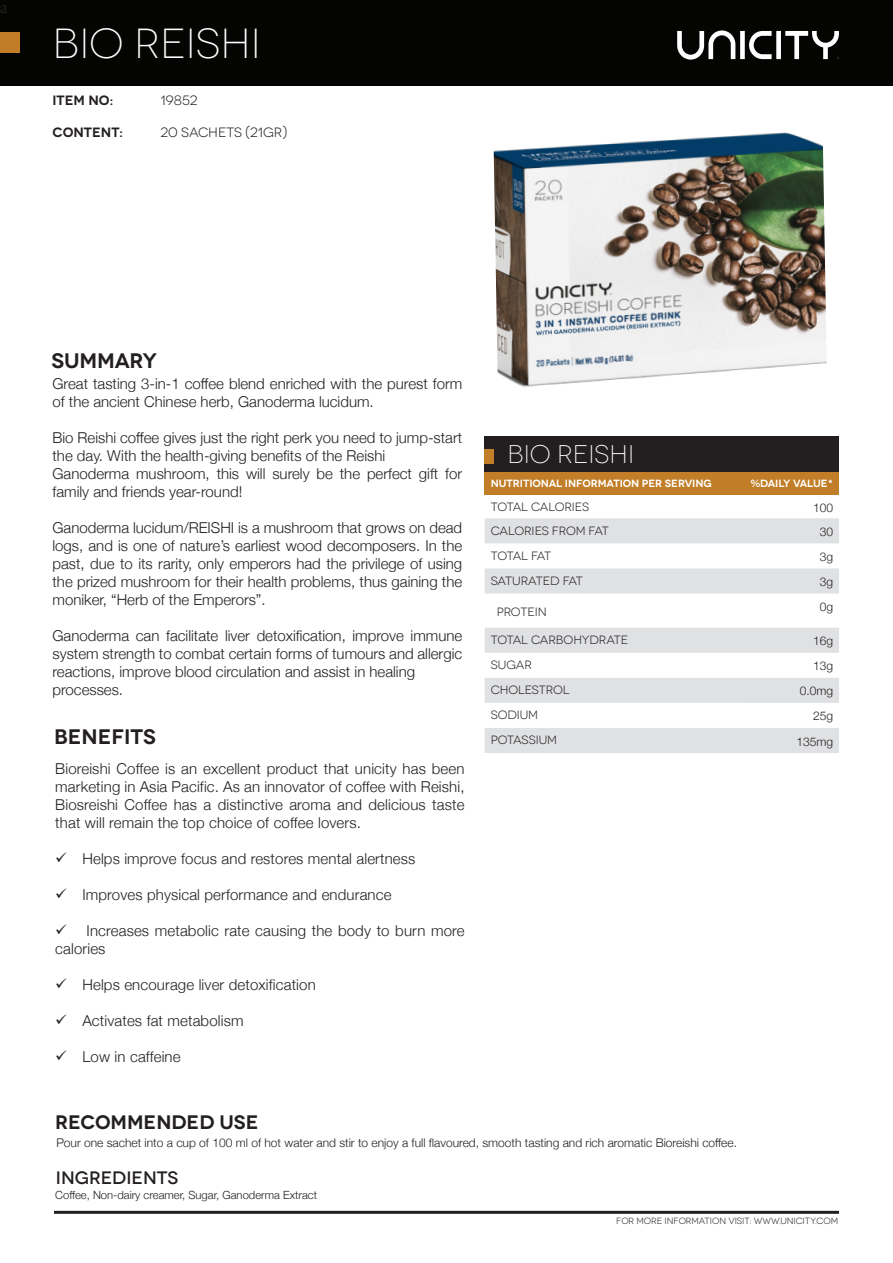
<style>
.page{position:relative;width:893px;height:1263px;background:#fff}
.page>*{position:absolute;margin:0;border:0;box-sizing:border-box;transform-origin:0 0}
.t1{font:300 42px "Novecentowide";color:#fff}
.t2{font:300 25.5px "Novecentowide";color:#fff}
.t3{font:600 21px "Novecentowide";color:#231f20}
.t4{font:600 19.5px "Novecentowide";color:#231f20}
.t5{font:500 18px "Novecentowide";color:#231f20}
.t6{font:18px "Minion Pro";color:#231f20}
.t7{font:300 15px/18px "Helvetica Neue";color:#231f20}
.t8{font:13.5px "Novecentowide";color:#231f20}
.t9{font:600 13.5px "Novecentowide";color:#231f20}
.t10{font:300 12px "Helvetica Neue";color:#231f20}
.t11{font:12px "Novecentowide";letter-spacing:-.01em;color:#231f20}
.t12{font:12px "Novecentowide";letter-spacing:-.065em;color:#231f20}
.t13{font:300 11.25px "Helvetica Neue";color:#231f20}
.t14{font:600 10.5px "Novecentowide";letter-spacing:-.005em;color:#fff}
.t15{font:9px "Novecentowide";letter-spacing:-.005em;color:#231f20}
</style>
<div class="page">
<div style="left:0;top:0;width:892px;height:86px;background:#040503"></div>
<div style="left:0;top:32px;width:19px;height:20px;background:#c17d27"></div>
<svg style="left:677px;top:30px;width:162px;height:30px"></svg>
<div style="left:485px;top:436px;width:354px;height:36px;background:#231f20"></div>
<div style="left:485px;top:472px;width:354px;height:23px;background:#c17d27"></div>
<svg style="left:485px;top:518px;width:354px;height:235px;fill:#e0e1e3"></svg>
<svg style="left:485px;top:703px;width:261px;height:50px"></svg>
<div style="left:485px;top:449px;width:9px;height:15px;background:#c17d27"></div>
<hr style="left:54px;top:1211px;width:785px;height:3px;background:#231f20">
<img style="left:493px;top:132px;width:334px;height:255px">
<p class="t6" style="left:-1px;top:-5px;width:9px">a</p>
<p class="t1" style="left:53px;top:19px;width:210px">BIO REISHI</p>
<p class="t9" style="left:53px;top:92px;width:62px">ITEM NO:</p>
<p class="t8" style="left:161px;top:93px;width:39px">19852</p>
<p class="t9" style="left:53px;top:124px;width:72px">CONTENT:</p>
<p class="t8" style="left:161px;top:124px;width:128px">20 SACHETS (21GR)</p>
<p class="t3" style="left:51px;top:347px;width:107px">SUMMARY</p>
<p class="t7" style="left:53px;top:374px;width:411px">Great tasting 3-in-1 coffee blend enriched with the purest form of the ancient Chinese herb, Ganoderma lucidum.</p>
<p class="t7" style="left:53px;top:428px;width:411px">Bio Reishi coffee gives just the right perk you need to jump-start the day. With the health-giving benefits of the Reishi</p>
<p class="t7" style="left:53px;top:464px;width:411px">Ganoderma mushroom, this will surely be the perfect gift for family and friends year-round!</p>
<p class="t7" style="left:53px;top:518px;width:411px;text-align:justify">Ganoderma lucidum/REISHI is a mushroom that grows on dead logs, and is one of nature’s earliest wood decomposers. In the past, due to its rarity, only emperors had the privilege of using the prized mushroom for their health problems, thus gaining the moniker, “Herb of the Emperors”.</p>
<p class="t7" style="left:53px;top:626px;width:411px;text-align:justify">Ganoderma can facilitate liver detoxification, improve immune system strength to combat certain forms of tumours and allergic reactions, improve blood circulation and assist in healing</p>
<p class="t7" style="left:53px;top:680px;width:72px">processes.</p>
<p class="t3" style="left:54px;top:724px;width:103px">BENEFITS</p>
<p class="t7" style="left:55px;top:758px;width:411px;text-align:justify">Bioreishi Coffee is an excellent product that unicity has been marketing in Asia Pacific. As an innovator of coffee with Reishi, Biosreishi Coffee has a distinctive aroma and delicious taste that will remain the top choice of coffee lovers.</p>
<p class="t7" style="left:55px;top:848px;width:362px">✓ Helps improve focus and restores mental alertness</p>
<p class="t7" style="left:55px;top:884px;width:338px">✓ Improves physical performance and endurance</p>
<p class="t7" style="left:55px;top:920px;width:411px">✓ Increases metabolic rate causing the body to burn more calories</p>
<p class="t7" style="left:55px;top:974px;width:262px">✓ Helps encourage liver detoxification</p>
<p class="t7" style="left:55px;top:1010px;width:190px">✓ Activates fat metabolism</p>
<p class="t7" style="left:55px;top:1046px;width:127px">✓ Low in caffeine</p>
<p class="t4" style="left:55px;top:1111px;width:205px">RECOMMENDED USE</p>
<p class="t2" style="left:508px;top:439px;width:128px">BIO REISHI</p>
<p class="t14" style="left:491px;top:477px;width:223px">NUTRITIONAL INFORMATION PER SERVING</p>
<p class="t14" style="left:751px;top:477px;width:84px">%DAILY VALUE*</p>
<p class="t11" style="left:491px;top:500px;width:100px">TOTAL CALORIES</p>
<p class="t10" style="left:813px;top:498px;width:22px">100</p>
<p class="t11" style="left:491px;top:523px;width:120px">CALORIES FROM FAT</p>
<p class="t10" style="left:820px;top:522px;width:15px">30</p>
<p class="t12" style="left:491px;top:548px;width:62px">TOTAL FAT</p>
<p class="t10" style="left:820px;top:547px;width:15px">3g</p>
<p class="t11" style="left:491px;top:573px;width:94px">SATURATED FAT</p>
<p class="t10" style="left:820px;top:572px;width:15px">3g</p>
<p class="t11" style="left:497px;top:605px;width:52px">PROTEIN</p>
<p class="t10" style="left:820px;top:597px;width:15px">0g</p>
<p class="t11" style="left:491px;top:633px;width:139px">TOTAL CARBOHYDRATE</p>
<p class="t10" style="left:813px;top:631px;width:22px">16g</p>
<p class="t11" style="left:491px;top:658px;width:43px">SUGAR</p>
<p class="t10" style="left:813px;top:656px;width:22px">13g</p>
<p class="t11" style="left:491px;top:683px;width:80px">CHOLESTROL</p>
<p class="t10" style="left:800px;top:681px;width:35px">0.0mg</p>
<p class="t11" style="left:491px;top:708px;width:49px">SODIUM</p>
<p class="t10" style="left:813px;top:706px;width:22px">25g</p>
<p class="t11" style="left:491px;top:733px;width:68px">POTASSIUM</p>
<p class="t10" style="left:796px;top:731px;width:38px">135mg</p>
<p class="t10" style="left:56px;top:1133px;width:682px">Pour one sachet into a cup of 100 ml of hot water and stir to enjoy a full flavoured, smooth tasting and rich aromatic Bioreishi coffee.</p>
<p class="t5" style="left:56px;top:1166px;width:124px">INGREDIENTS</p>
<p class="t13" style="left:55px;top:1186px;width:263px">Coffee, Non-dairy creamer, Sugar, Ganoderma Extract</p>
<p class="t15" style="left:616px;top:1215px;width:223px">FOR MORE INFORMATION VISIT: WWW.UNICITY.COM</p>
</div>
